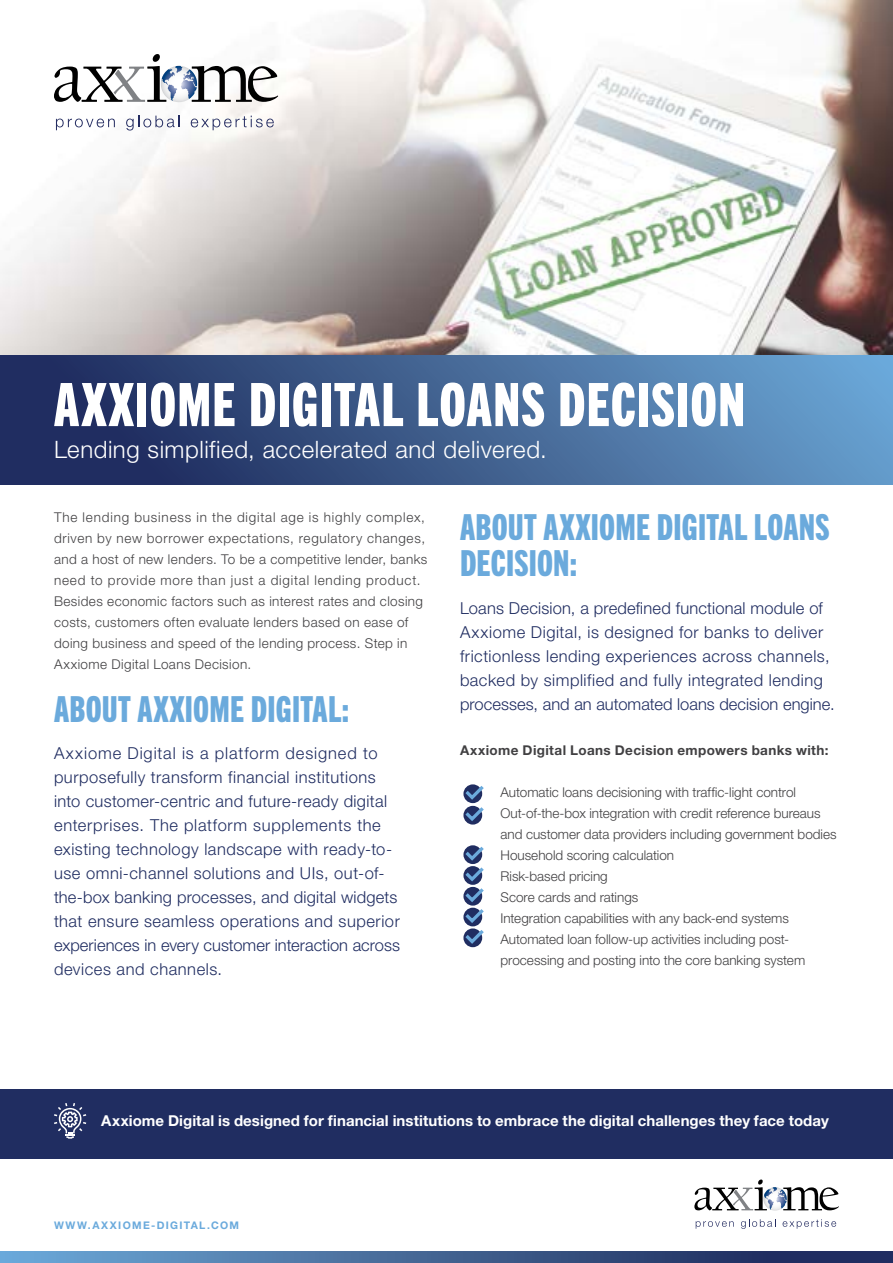
<style>
.page{position:relative;width:893px;height:1263px;background:#fff}
.page>*{position:absolute;margin:0;border:0;box-sizing:border-box;transform-origin:0 0}
.t1{font:60px "Trade Gothic Next LT Pro Hv Cm";letter-spacing:.015em;color:#fff}
.t2{font:36px/36px "Trade Gothic Next LT Pro Hv Cm";letter-spacing:.005em;color:#6baadc}
.t3{font:300 24px "Helvetica Neue LT Pro";letter-spacing:.025em;color:#fff}
.t4{font:300 16.5px/24px "Helvetica Neue LT Pro";letter-spacing:.03em;color:#202d61}
.t5{font:700 15px "Helvetica Neue LT Pro";letter-spacing:.005em;color:#fff}
.t6{font:300 13.5px/21px "Helvetica Neue LT Pro";letter-spacing:.035em;color:#414042}
.t7{font:300 13.5px/21px "Helvetica Neue LT Pro";letter-spacing:.005em;color:#414042}
.t8{font:700 13.5px "Helvetica Neue LT Pro";letter-spacing:.03em;color:#414042}
.t9{font:700 10.5px "Helvetica Neue LT Pro";letter-spacing:.125em;color:#6baadc}
</style>
<div class="page">
<img style="left:0;top:0;width:893px;height:355px">
<svg style="left:0;top:1251px;width:893px;height:12px;background:#416393"></svg>
<div style="left:463px;top:806px;width:19px;height:18px;background:#202d61;border-radius:50%"></div>
<svg style="left:463px;top:784px;width:21px;height:39px"></svg>
<svg style="left:463px;top:845px;width:21px;height:101px"></svg>
<div style="left:0;top:355px;width:893px;height:129px;background:linear-gradient(to right,#192153,#69a2d0)"></div>
<svg style="left:54px;top:53px;width:224px;height:50px"></svg>
<svg style="left:56px;top:119px;width:59px;height:11px"></svg>
<svg style="left:126px;top:116px;width:53px;height:15px"></svg>
<svg style="left:191px;top:116px;width:83px;height:14px"></svg>
<svg style="left:694px;top:1179px;width:145px;height:32px"></svg>
<svg style="left:696px;top:1221px;width:38px;height:8px"></svg>
<svg style="left:741px;top:1219px;width:35px;height:10px"></svg>
<svg style="left:783px;top:1219px;width:53px;height:10px"></svg>
<div style="left:0;top:1089px;width:893px;height:70px;background:#202d61"></div>
<svg style="left:54px;top:1103px;width:32px;height:35px"></svg>
<h1 class="t1" style="left:54px;top:364px;width:693px">AXXIOME DIGITAL LOANS DECISION</h1>
<h3 class="t3" style="left:54px;top:434px;width:494px">Lending simplified, accelerated and delivered.</h3>
<p class="t6" style="left:54px;top:506px;width:375px">The lending business in the digital age is highly complex, driven by new borrower expectations, regulatory changes, and a host of new lenders. To be a competitive lender, banks need to provide more than just a digital lending product.<br>Besides economic factors such as interest rates and closing costs, customers often evaluate lenders based on ease of doing business and speed of the lending process. Step in Axxiome Digital Loans Decision.</p>
<h2 class="t2" style="left:54px;top:688px;width:297px">ABOUT AXXIOME DIGITAL:</h2>
<p class="t4" style="left:54px;top:741px;width:348px">Axxiome Digital is a platform designed to purposefully transform financial institutions into customer-centric and future-ready digital enterprises. The platform supplements the existing technology landscape with ready-to&shy;use omni-channel solutions and UIs, out-of&shy;the-box banking processes, and digital widgets that ensure seamless operations and superior experiences in every customer interaction across devices and channels.</p>
<h2 class="t2" style="left:460px;top:507px;width:371px">ABOUT AXXIOME DIGITAL LOANS<br>DECISION:</h2>
<p class="t4" style="left:460px;top:595px;width:376px">Loans Decision, a predefined functional module of Axxiome Digital, is designed for banks to deliver frictionless lending experiences across channels, backed by simplified and fully integrated lending processes, and an automated loans decision engine.</p>
<p class="t8" style="left:460px;top:741px;width:370px">Axxiome Digital Loans Decision empowers banks with:</p>
<p class="t7" style="left:473px;top:781px;width:324px">• Automatic loans decisioning with traffic-light control</p>
<p class="t7" style="left:500px;top:802px;width:338px;text-indent:-27px">• Out-of-the-box integration with credit reference bureaus and customer data providers including government bodies</p>
<p class="t7" style="left:473px;top:844px;width:202px">• Household scoring calculation</p>
<p class="t7" style="left:473px;top:865px;width:136px">• Risk-based pricing</p>
<p class="t7" style="left:473px;top:886px;width:166px">• Score cards and ratings</p>
<p class="t7" style="left:473px;top:907px;width:317px">• Integration capabilities with any back-end systems</p>
<p class="t7" style="left:500px;top:928px;width:306px;text-indent:-27px">• Automated loan follow-up activities including post&shy;processing and posting into the core banking system</p>
<p class="t5" style="left:101px;top:1111px;width:729px">Axxiome Digital is designed for financial institutions to embrace the digital challenges they face today</p>
<p class="t9" style="left:54px;top:1218px;width:187px">WWW.AXXIOME-DIGITAL.COM</p>
</div>
